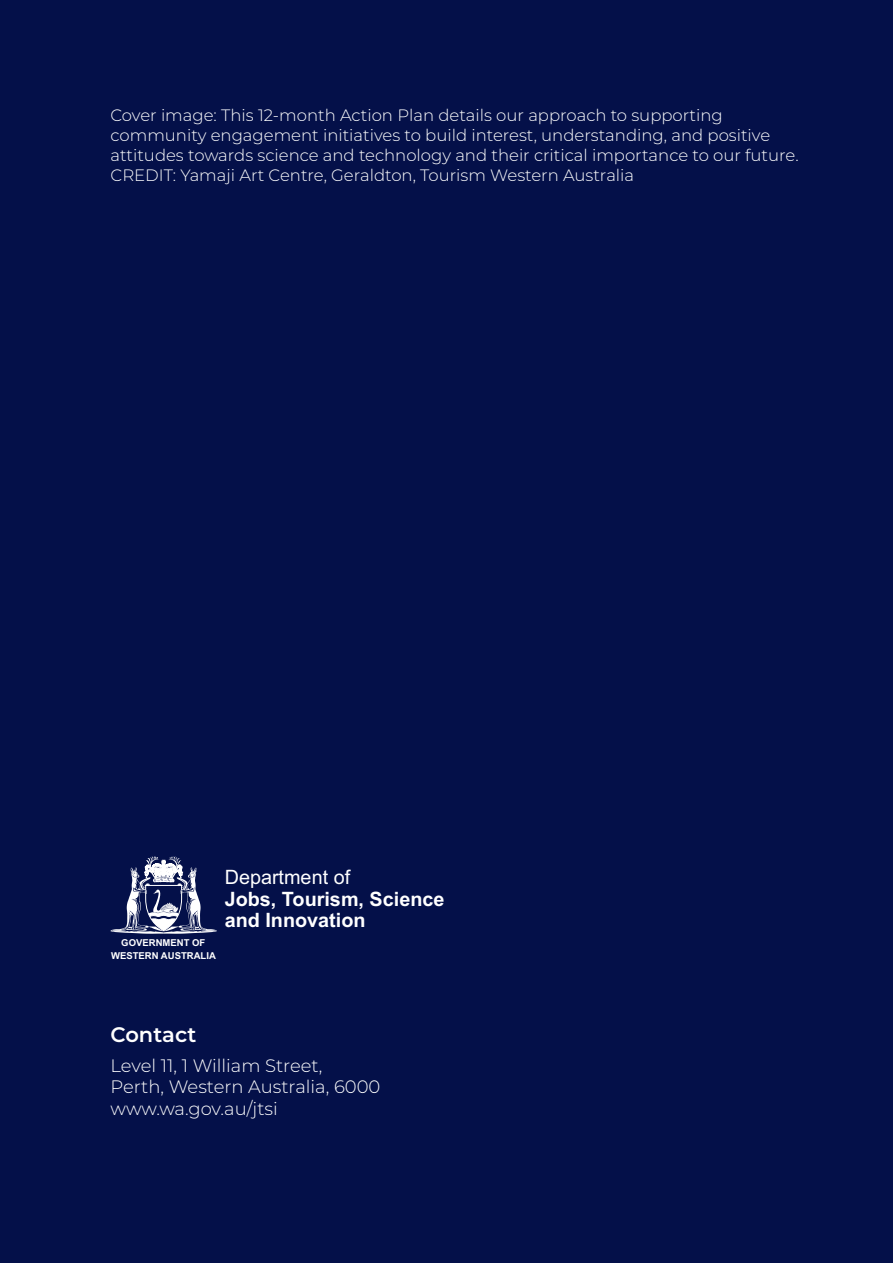
<style>
.page{position:relative;width:893px;height:1263px;background:#041049}
.page>*{position:absolute;margin:0;border:0;box-sizing:border-box;transform-origin:0 0}
.t1{font:600 21px "Montserrat";color:#fff}
.t2{font:700 19.8px/21.6px "Arial";color:#fff}
.t3{font:19.8px "Arial";color:#fff}
.t4{font:300 18px/21.6px "Montserrat";color:#fff}
.t5{font:300 16.5px/19.8px "Montserrat";color:#fff}
.t6{font:700 9.45px/12.9px "Arial";color:#fff;text-align:center}
</style>
<div class="page">
<svg style="left:111px;top:856px;width:106px;height:78px"></svg>
<p class="t5" style="left:111px;top:105px;width:690px">Cover image: This 12-month Action Plan details our approach to supporting community engagement initiatives to build interest, understanding, and positive attitudes towards science and technology and their critical importance to our future.<br>CREDIT: Yamaji Art Centre, Geraldton, Tourism Western Australia</p>
<p class="t6" style="left:111px;top:936px;width:106px">GOVERNMENT OF<br>WESTERN AUSTRALIA</p>
<p class="t3" style="left:225px;top:863px;width:127px">Department of</p>
<p class="t2" style="left:225px;top:888px;width:221px">Jobs, Tourism, Science and Innovation</p>
<p class="t1" style="left:111px;top:1019px;width:87px">Contact</p>
<p class="t4" style="left:111px;top:1054px;width:271px">Level 11, 1 William Street,<br>Perth, Western Australia, 6000 www.wa.gov.au/jtsi</p>
</div>
